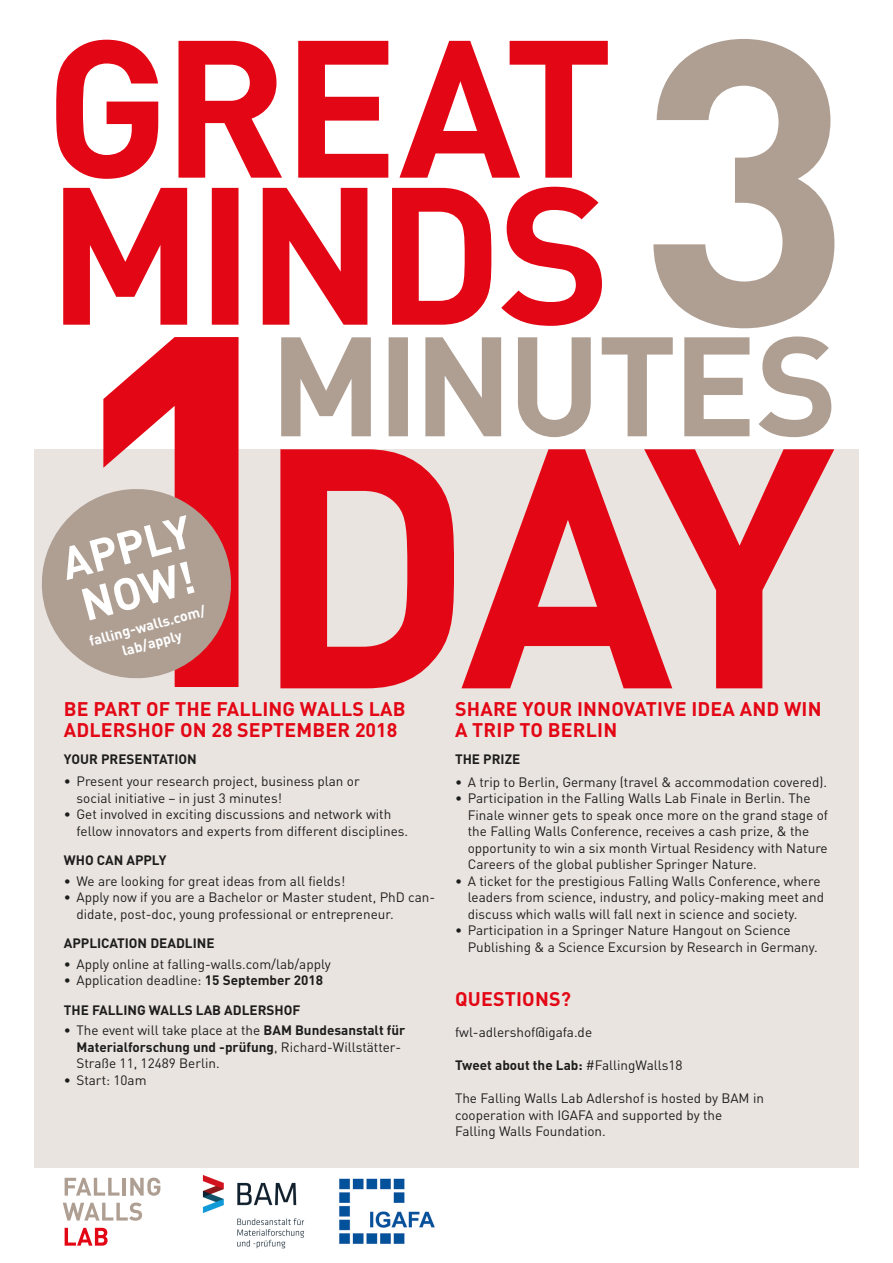
<style>
.page{position:relative;width:893px;height:1263px;background:#fff}
.page>*{position:absolute;margin:0;border:0;box-sizing:border-box;transform-origin:0 0}
.t1{font:700 44.85px "DINOT";color:#fff}
.Headline{font:700 19.5px/21px "DINOT";letter-spacing:.01em;color:#e30614}
.Fließtext{font:700 19.5px "DINOT";letter-spacing:.01em;color:#e30614}
.t2{font:700 14.4px/18px "DINOT";color:#fff;text-align:center}
.Fließtext-2{font:13.5px/16.5px "DINOT";color:#1d1d1b}
.Zwischenheadline{font:700 13.5px "DINOT";color:#1d1d1b}
.Fließtext-3{font:700 13.5px "DINOT";color:#1d1d1b}
.Headline-2{font:700 13.5px "DINOT";color:#1d1d1b}
.s1{font-weight:700}
.s2{font-weight:400}
</style>
<div class="page">
<div style="left:34px;top:449px;width:825px;height:718px;background:#eae4e1"></div>
<svg style="left:65px;top:1178px;width:55px;height:17px"></svg>
<hr style="left:123px;top:1178px;width:3px;height:17px;background:#af9f93">
<svg style="left:130px;top:1177px;width:30px;height:19px"></svg>
<svg style="left:63px;top:1202px;width:79px;height:19px"></svg>
<svg style="left:65px;top:1228px;width:43px;height:18px"></svg>
<svg style="left:280px;top:449px;width:554px;height:239px"></svg>
<svg style="left:63px;top:187px;width:539px;height:139px;fill:#e30614"></svg>
<svg style="left:56px;top:40px;width:552px;height:139px"></svg>
<svg style="left:281px;top:336px;width:550px;height:101px"></svg>
<svg style="left:653px;top:39px;width:181px;height:289px;fill:#af9f93"></svg>
<svg style="left:103px;top:337px;width:136px;height:350px;fill:#e30614"></svg>
<svg style="left:41px;top:485px;width:194px;height:197px;background:#bd948d"></svg>
<img style="left:202px;top:1175px;width:103px;height:74px">
<img style="left:339px;top:1178px;width:96px;height:66px">
<p class="t1" style="left:55px;top:536px;width:134px;rotate:-15deg">APPLY</p>
<p class="t1" style="left:75px;top:577px;width:117px;rotate:-15deg">NOW!</p>
<p class="t2" style="left:87px;top:632px;width:121px;rotate:-15deg">falling-walls.com/ lab/apply</p>
<p class="Headline" style="left:64px;top:697px;width:343px">BE PART OF THE FALLING WALLS LAB<br>ADLERSHOF ON 28 SEPTEMBER 2018</p>
<p class="Headline-2" style="left:64px;top:750px;width:135px">YOUR PRESENTATION</p>
<p class="Fließtext-2" style="left:77px;top:773px;width:285px;text-indent:-13px">• Present your research project, business plan or social initiative – in just 3 minutes!</p>
<p class="Fließtext-2" style="left:77px;top:806px;width:333px;text-indent:-13px">• Get involved in exciting discussions and network with fellow innovators and experts from different disciplines.</p>
<p class="Zwischenheadline" style="left:64px;top:851px;width:104px">WHO CAN APPLY</p>
<p class="Fließtext-2" style="left:64px;top:872px;width:283px">• We are looking for great ideas from all fields!</p>
<p class="Fließtext-2" style="left:77px;top:889px;width:360px;text-indent:-13px">• Apply now if you are a Bachelor or Master student, PhD can&shy;didate, post-doc, young professional or entrepreneur.</p>
<p class="Zwischenheadline" style="left:64px;top:934px;width:152px">APPLICATION DEADLINE</p>
<p class="Fließtext-2" style="left:64px;top:955px;width:268px">• Apply online at falling-walls.com/lab/apply</p>
<p class="Fließtext-2" style="left:64px;top:972px;width:261px">• Application deadline: <span class="s1">15 September 2018</span></p>
<p class="Zwischenheadline" style="left:64px;top:1001px;width:238px">THE FALLING WALLS LAB ADLERSHOF</p>
<p class="Fließtext-2" style="left:77px;top:1022px;width:330px;text-indent:-13px">• The event will take place at the <span class="s1">BAM Bundesanstalt für<br>Materialforschung und -prüfung</span>, Richard-Willstätter-<br>Straße 11, 12489 Berlin.</p>
<p class="Fließtext-2" style="left:64px;top:1071px;width:84px">• Start: 10am</p>
<p class="Headline" style="left:455px;top:697px;width:368px">SHARE YOUR INNOVATIVE IDEA AND WIN<br>A TRIP TO BERLIN</p>
<p class="Zwischenheadline" style="left:455px;top:750px;width:67px">THE PRIZE</p>
<p class="Fließtext-2" style="left:455px;top:773px;width:374px">• A trip to Berlin, Germany (travel &amp; accommodation covered).</p>
<p class="Fließtext-2" style="left:468px;top:790px;width:362px;text-indent:-13px">• Participation in the Falling Walls Lab Finale in Berlin. The Finale winner gets to speak once more on the grand stage of the Falling Walls Conference, receives a cash prize, &amp; the opportunity to win a six month Virtual Residency with Nature Careers of the global publisher Springer Nature.</p>
<p class="Fließtext-2" style="left:468px;top:872px;width:358px;text-indent:-13px">• A ticket for the prestigious Falling Walls Conference, where leaders from science, industry, and policy-making meet and discuss which walls will fall next in science and society.</p>
<p class="Fließtext-2" style="left:468px;top:922px;width:351px;text-indent:-13px">• Participation in a Springer Nature Hangout on Science<br>Publishing &amp; a Science Excursion by Research in Germany.</p>
<p class="Fließtext" style="left:455px;top:986px;width:117px">QUESTIONS?</p>
<p class="Fließtext-2" style="left:455px;top:1024px;width:139px">fwl-adlershof@igafa.de</p>
<p class="Fließtext-3" style="left:455px;top:1056px;width:229px">Tweet about the Lab: <span class="s2">#FallingWalls18</span></p>
<p class="Fließtext-2" style="left:455px;top:1090px;width:310px">The Falling Walls Lab Adlershof is hosted by BAM in cooperation with IGAFA and supported by the<br>Falling Walls Foundation.</p>
</div>
